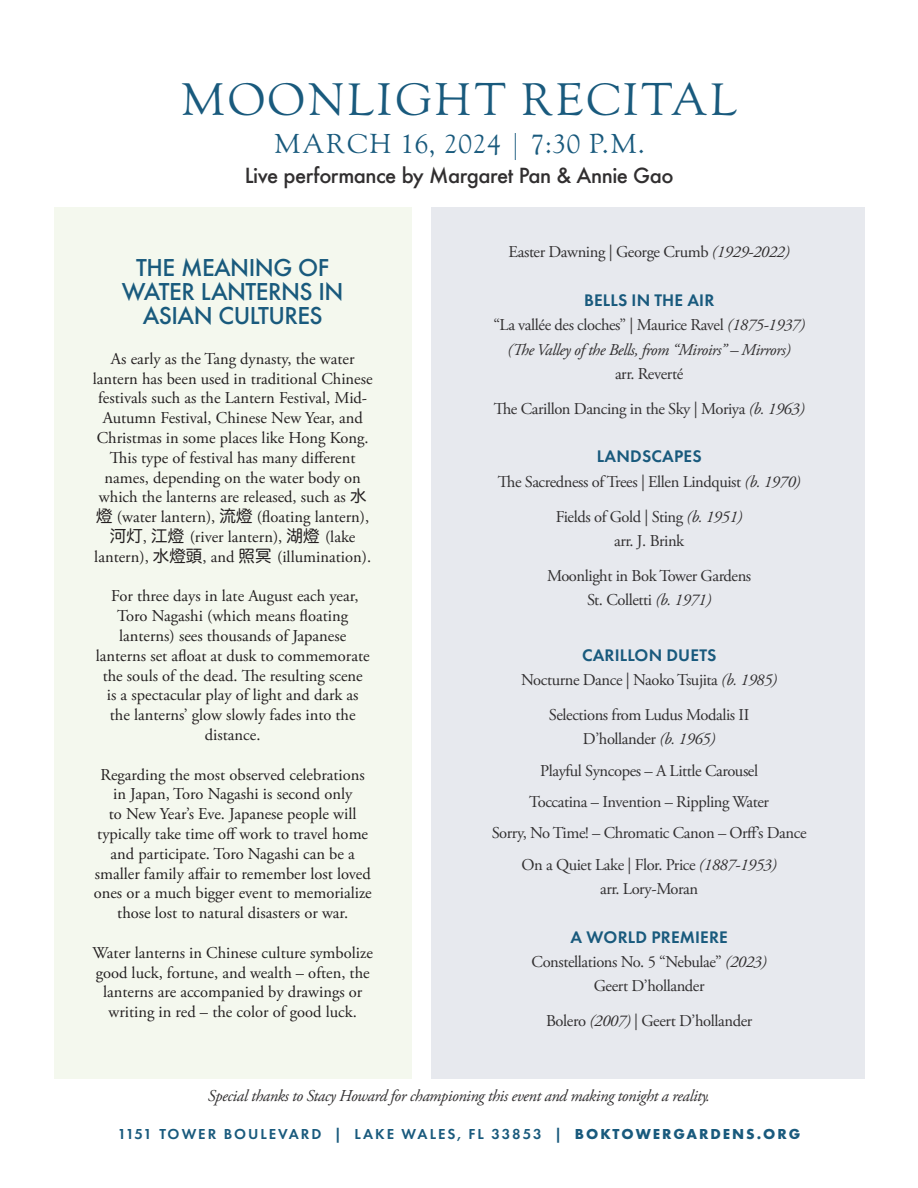
<style>
.page{position:relative;width:918px;height:1188px;background:#fff}
.page>*{position:absolute;margin:0;border:0;box-sizing:border-box;transform-origin:0 0}
.t1{font:45px "LTC Goudy Oldstyle Pro";letter-spacing:.05em;color:#195a7d}
.t2{font:27px "LTC Goudy Oldstyle Pro";letter-spacing:.03em;color:#195a7d}
.t3{font:500 22.5px/24px "Futura";letter-spacing:-.025em;color:#195a7d;text-align:center}
.t4{font:500 20.25px "Futura";letter-spacing:-.025em;color:#312f30}
.t5{font:600 17.4px "Futura PT";letter-spacing:.01em;color:#195a7d}
.t6{font:16.5px/19.8px "Adobe Garamond Pro";color:#231f20;text-align:center}
.t7{font:16.5px "Adobe Garamond Pro";letter-spacing:-.025em;color:#312f30}
.t8{font:italic 16.5px "Adobe Garamond Pro";letter-spacing:-.025em;color:#312f30}
.t9{font:600 15px "Futura PT";letter-spacing:.13em;color:#195a7d}
.s1{font-family:"Hira Maru Pro W4"}
.s2{font-style:italic}
.s3{font-weight:700}
</style>
<div class="page">
<div style="left:431px;top:207px;width:433px;height:871px;background:#e7e9ee"></div>
<div style="left:54px;top:207px;width:357px;height:871px;background:#f4f8ee"></div>
<p class="t1" style="left:181px;top:74px;width:559px">MOONLIGHT RECITAL</p>
<p class="t2" style="left:274px;top:128px;width:373px">MARCH 16, 2024 | 7:30 P.M.</p>
<p class="t4" style="left:245px;top:161px;width:430px">Live performance by Margaret Pan &amp; Annie Gao</p>
<p class="t3" style="left:136px;top:255px;width:194px">THE MEANING OF</p>
<p class="t3" style="left:122px;top:279px;width:223px">WATER LANTERNS IN<br>ASIAN CULTURES</p>
<p class="t6" style="left:93px;top:349px;width:281px">As early as the Tang dynasty, the water lantern has been used in traditional Chinese festivals such as the Lantern Festival, Mid-Autumn Festival, Chinese New Year, and Christmas in some places like Hong Kong.<br>This type of festival has many different names, depending on the water body on which the lanterns are released, such as <span class="s1">水燈</span> (water lantern), <span class="s1">流燈</span> (floating lantern),<span class="s1">河灯</span>, <span class="s1">江燈</span> (river lantern), <span class="s1">湖燈</span> (lake lantern), <span class="s1">水燈頭</span>, and <span class="s1">照冥</span> (illumination).</p>
<p class="t6" style="left:96px;top:587px;width:275px">For three days in late August each year, Toro Nagashi (which means floating lanterns) sees thousands of Japanese lanterns set afloat at dusk to commemorate the souls of the dead. The resulting scene<br>is a spectacular play of light and dark as the lanterns’ glow slowly fades into the distance.</p>
<p class="t6" style="left:94px;top:765px;width:280px">Regarding the most observed celebrations in Japan, Toro Nagashi is second only<br>to New Year’s Eve. Japanese people will typically take time off work to travel home and participate. Toro Nagashi can be a smaller family affair to remember lost loved ones or a much bigger event to memorialize those lost to natural disasters or war.</p>
<p class="t6" style="left:93px;top:943px;width:282px">Water lanterns in Chinese culture symbolize good luck, fortune, and wealth – often, the lanterns are accompanied by drawings or writing in red – the color of good luck.</p>
<p class="t7" style="left:509px;top:242px;width:283px">Easter Dawning | George Crumb <span class="s2">(1929-2022)</span></p>
<p class="t5" style="left:584px;top:289px;width:132px">BELLS IN THE AIR</p>
<p class="t7" style="left:493px;top:315px;width:313px">“La vallée des cloches” | Maurice Ravel <span class="s2">(1875-1937)</span></p>
<p class="t8" style="left:508px;top:339px;width:285px">(The Valley of the Bells, from “Miroirs” – Mirrors)</p>
<p class="t7" style="left:615px;top:364px;width:70px">arr. Reverté</p>
<p class="t7" style="left:494px;top:399px;width:312px">The Carillon Dancing in the Sky | Moriya <span class="s2">(b. 1963)</span></p>
<p class="t5" style="left:597px;top:446px;width:106px">LANDSCAPES</p>
<p class="t7" style="left:498px;top:472px;width:304px">The Sacredness of Trees | Ellen Lindquist <span class="s2">(b. 1970)</span></p>
<p class="t7" style="left:556px;top:506px;width:188px">Fields of Gold | Sting <span class="s2">(b. 1951)</span></p>
<p class="t7" style="left:614px;top:531px;width:72px">arr. J. Brink</p>
<p class="t7" style="left:547px;top:566px;width:206px">Moonlight in Bok Tower Gardens</p>
<p class="t7" style="left:587px;top:590px;width:126px">St. Colletti <span class="s2">(b. 1971)</span></p>
<p class="t5" style="left:582px;top:644px;width:136px">CARILLON DUETS</p>
<p class="t7" style="left:521px;top:670px;width:258px">Nocturne Dance | Naoko Tsujita <span class="s2">(b. 1985)</span></p>
<p class="t7" style="left:549px;top:705px;width:202px">Selections from Ludus Modalis II</p>
<p class="t7" style="left:583px;top:729px;width:134px">D’hollander <span class="s2">(b. 1965)</span></p>
<p class="t7" style="left:540px;top:760px;width:219px">Playful Syncopes – A Little Carousel</p>
<p class="t7" style="left:529px;top:792px;width:241px">Toccatina – Invention – Rippling Water</p>
<p class="t7" style="left:492px;top:823px;width:316px">Sorry, No Time! – Chromatic Canon – Orff’s Dance</p>
<p class="t7" style="left:522px;top:854px;width:257px">On a Quiet Lake | Flor. Price <span class="s2">(1887-1953)</span></p>
<p class="t7" style="left:600px;top:879px;width:100px">arr. Lory-Moran</p>
<p class="t5" style="left:571px;top:926px;width:159px">A WORLD PREMIERE</p>
<p class="t7" style="left:532px;top:952px;width:237px">Constellations No. 5 “Nebulae” <span class="s2">(2023)</span></p>
<p class="t7" style="left:594px;top:976px;width:112px">Geert D’hollander</p>
<p class="t7" style="left:546px;top:1011px;width:208px">Bolero <span class="s2">(2007)</span> | Geert D’hollander</p>
<p class="t8" style="left:208px;top:1085px;width:504px">Special thanks to Stacy Howard for championing this event and making tonight a reality.</p>
<p class="t9" style="left:118px;top:1124px;width:684px">1151 TOWER BOULEVARD | LAKE WALES, FL 33853 | <span class="s3">BOKTOWERGARDENS.ORG</span></p>
</div>
